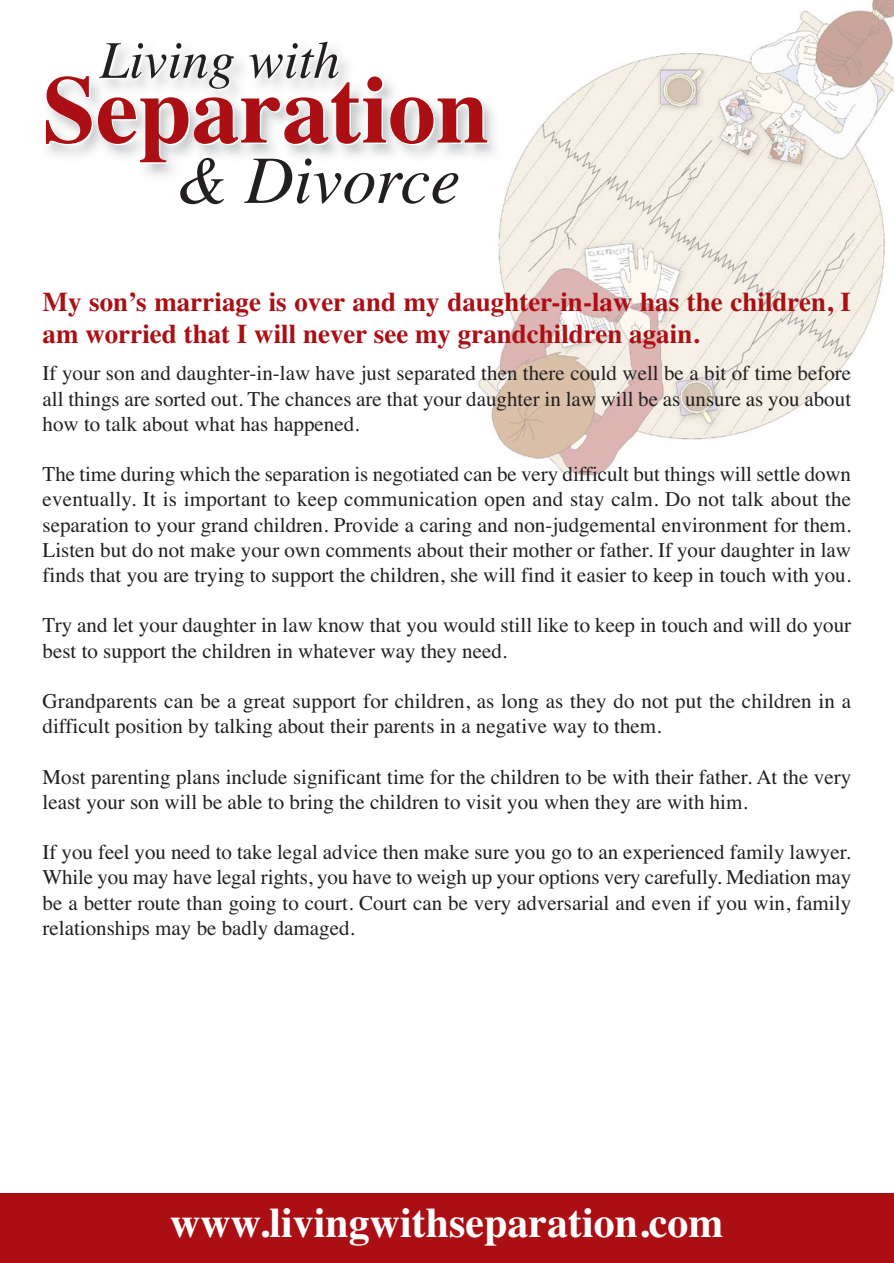
<style>
.page{position:relative;width:894px;height:1263px;background:#fff}
.page>*{position:absolute;margin:0;border:0;box-sizing:border-box;transform-origin:0 0}
.t1{font:700 95.7px "Times";color:#ab0f14}
.t2{font:italic 67.65px "Times";color:#231f20}
.t3{font:italic 52.95px "Times";color:#231f20}
.t4{font:700 42px "Times";color:#fff}
.t5{font:700 27px/32.4px "Times";color:#ab0f14}
.t6{font:21px/25.2px "Times";color:#231f20;text-align:justify}
</style>
<div class="page">
<img style="left:478px;top:0;width:415px;height:476px">
<div style="left:0;top:1193px;width:893px;height:70px;background:#ab0f14"></div>
<img style="left:47px;top:16px;width:580px;height:198px">
<h3 class="t3" style="left:100px;top:29px;width:241px">Living with</h3>
<h1 class="t1" style="left:43px;top:78px;width:448px">Separation</h1>
<h2 class="t2" style="left:175px;top:140px;width:287px">&amp; Divorce</h2>
<p class="t5" style="left:43px;top:288px;width:809px">My son’s marriage is over and my daughter-in-law has the children, I am worried that I will never see my grandchildren again.</p>
<p class="t6" style="left:43px;top:363px;width:809px">If your son and daughter-in-law have just separated then there could well be a bit of time before all things are sorted out. The chances are that your daughter in law will be as unsure as you about how to talk about what has happened.</p>
<p class="t6" style="left:43px;top:464px;width:809px">The time during which the separation is negotiated can be very difficult but things will settle down eventually. It is important to keep communication open and stay calm. Do not talk about the separation to your grand children. Provide a caring and non-judgemental environment for them.<br>Listen but do not make your own comments about their mother or father. If your daughter in law finds that you are trying to support the children, she will find it easier to keep in touch with you.</p>
<p class="t6" style="left:43px;top:615px;width:809px">Try and let your daughter in law know that you would still like to keep in touch and will do your best to support the children in whatever way they need.</p>
<p class="t6" style="left:43px;top:690px;width:809px">Grandparents can be a great support for children, as long as they do not put the children in a difficult position by talking about their parents in a negative way to them.</p>
<p class="t6" style="left:43px;top:766px;width:809px">Most parenting plans include significant time for the children to be with their father. At the very least your son will be able to bring the children to visit you when they are with him.</p>
<p class="t6" style="left:43px;top:842px;width:809px">If you feel you need to take legal advice then make sure you go to an experienced family lawyer.<br>While you may have legal rights, you have to weigh up your options very carefully. Mediation may be a better route than going to court. Court can be very adversarial and even if you win, family relationships may be badly damaged.</p>
<h3 class="t4" style="left:170px;top:1209px;width:555px">www.livingwithseparation.com</h3>
</div>
